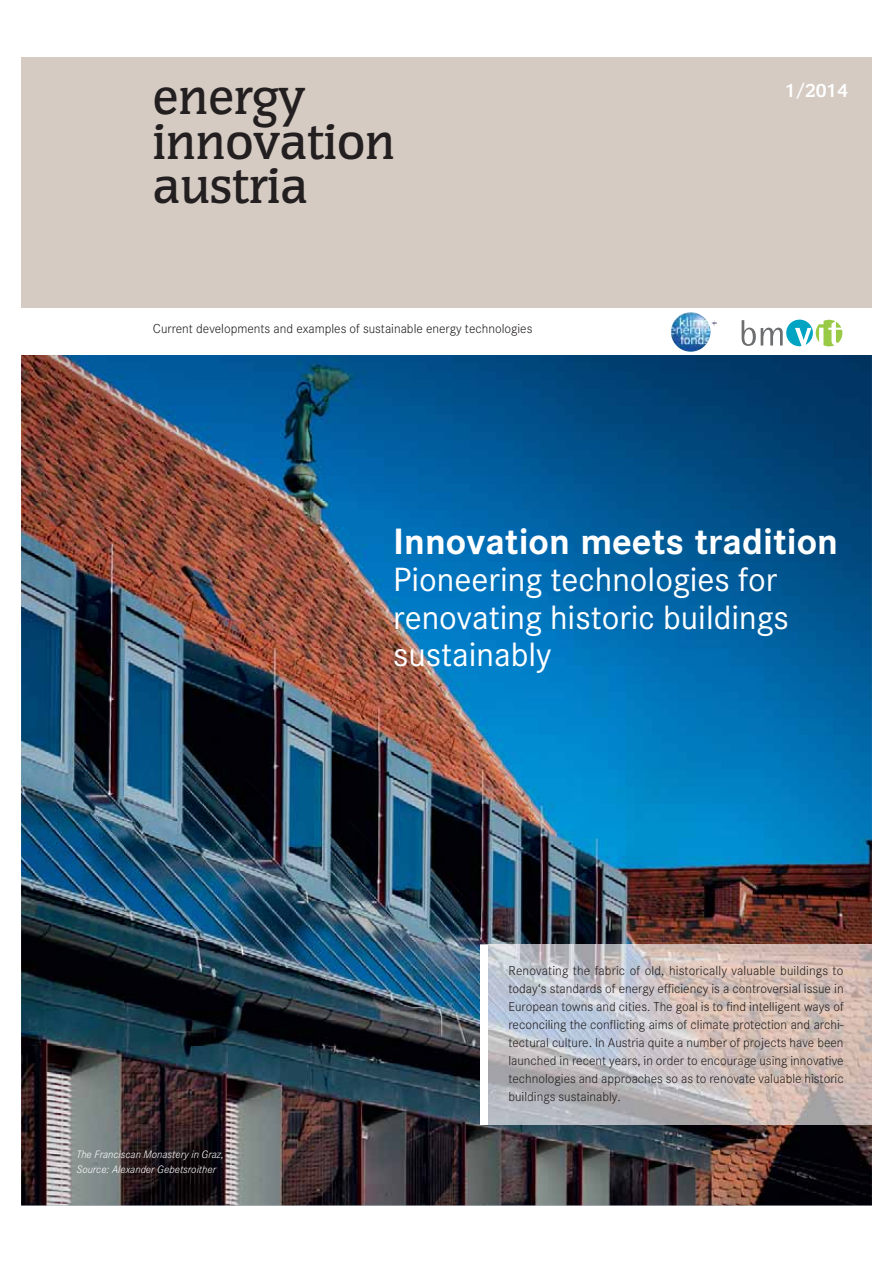
<style>
.page{position:relative;width:893px;height:1263px;background:#fff}
.page>*{position:absolute;margin:0;border:0;box-sizing:border-box;transform-origin:0 0}
.t1{font:500 47.4px/44.4px "Congress";color:#231f20}
.t2{font:700 36px "Corporate SBQ";color:#fff}
.t3{font:33px/37.5px "Corporate SBQ";color:#fff}
.t4{font:700 18px "Congress";color:#fff}
.t5{font:300 12.75px/18px "Corporate SBQ";color:#231f20;text-align:justify}
.t6{font:italic 300 10.5px/15px "Corporate SBQ";color:#fff}
</style>
<div class="page">
<div style="left:21px;top:57px;width:850px;height:300px;background:#d5cbc3"></div>
<div style="left:21px;top:308px;width:850px;height:47px;background:#fff"></div>
<img style="left:21px;top:355px;width:850px;height:850px">
<img style="left:488px;top:945px;width:383px;height:179px">
<div style="left:480px;top:945px;width:8px;height:179px;background:#fff"></div>
<img style="left:671px;top:312px;width:19px;height:24px">
<svg style="left:741px;top:320px;width:101px;height:26px"></svg>
<h1 class="t1" style="left:153px;top:76px;width:243px">energy innovation austria</h1>
<h3 class="t4" style="left:785px;top:80px;width:64px">1/2014</h3>
<p class="t5" style="left:153px;top:320px;width:381px">Current developments and examples of sustainable energy technologies</p>
<h2 class="t2" style="left:393px;top:529px;width:446px">Innovation meets tradition</h2>
<h3 class="t3" style="left:393px;top:564px;width:397px">Pioneering technologies for renovating historic buildings sustainably</h3>
<p class="t6" style="left:76px;top:1148px;width:149px">The Franciscan Monastery in Graz,<br>Source: Alexander Gebetsroither</p>
<p class="t5" style="left:508px;top:963px;width:337px">Renovating the fabric of old, historically valuable buildings to today‘s standards of energy efficiency is a controversial issue in European towns and cities. The goal is to find intelligent ways of reconciling the conflicting aims of climate protection and archi&shy;tectural culture. In Austria quite a number of projects have been launched in recent years, in order to encourage using innovative technologies and approaches so as to renovate valuable historic buildings sustainably.</p>
</div>
